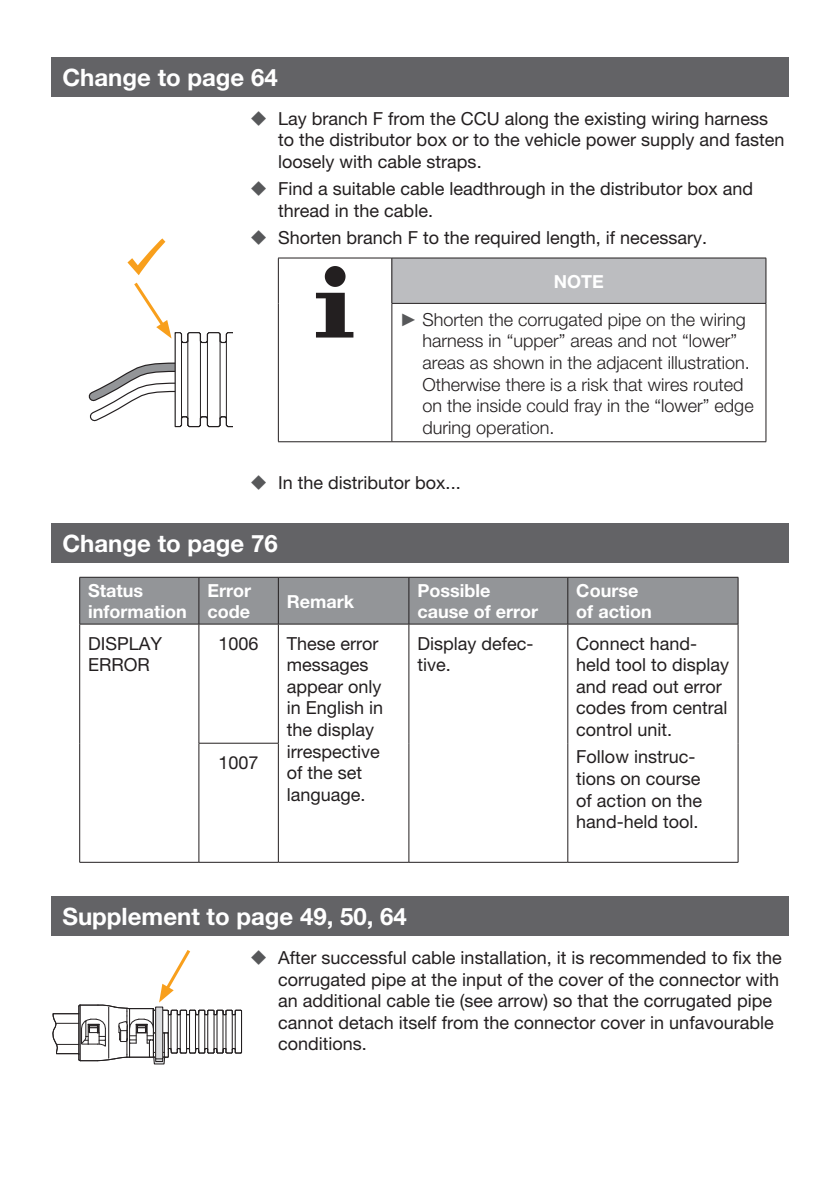
<style>
.page{position:relative;width:840px;height:1191px;background:#fff}
.page>*{position:absolute;margin:0;border:0;box-sizing:border-box;transform-origin:0 0}
.t1{font:700 24px "Helvetica Neue CELT";color:#fff}
.t2{font:18px/21.6px "Helvetica Neue CELT";color:#231f20}
.t3{font:300 18px/21.6px "Helvetica Neue CELT";color:#231f20}
.t4{font:700 18px/21.6px "Helvetica Neue CELT";color:#fff}
.s1{font-weight:700;color:#fff}
.s2{font-family:"Arial";font-weight:400;color:#57585a}
</style>
<div class="page">
<div style="left:80px;top:578px;width:657px;height:46px;background:#939598"></div>
<svg style="left:80px;top:625px;width:657px;height:237px"></svg>
<hr style="left:79px;top:577px;width:120px;height:1px;background:#231f20">
<hr style="left:79px;top:577px;width:1px;height:47px;background:#231f20">
<hr style="left:79px;top:624px;width:1px;height:119px;background:#231f20">
<hr style="left:198px;top:624px;width:1px;height:119px;background:#231f20">
<hr style="left:278px;top:624px;width:1px;height:119px;background:#231f20">
<hr style="left:408px;top:624px;width:1px;height:119px;background:#231f20">
<hr style="left:567px;top:624px;width:1px;height:119px;background:#231f20">
<hr style="left:737px;top:624px;width:1px;height:119px;background:#231f20">
<hr style="left:79px;top:743px;width:1px;height:119px;background:#231f20">
<hr style="left:198px;top:743px;width:80px;height:1px;background:#231f20">
<hr style="left:198px;top:743px;width:1px;height:119px;background:#231f20">
<hr style="left:278px;top:743px;width:1px;height:119px;background:#231f20">
<hr style="left:408px;top:743px;width:1px;height:119px;background:#231f20">
<hr style="left:567px;top:743px;width:1px;height:119px;background:#231f20">
<hr style="left:737px;top:743px;width:1px;height:119px;background:#231f20">
<hr style="left:199px;top:577px;width:79px;height:1px;background:#231f20">
<hr style="left:198px;top:577px;width:1px;height:47px;background:#231f20">
<hr style="left:79px;top:624px;width:120px;height:1px;background:#231f20">
<hr style="left:199px;top:624px;width:79px;height:1px;background:#231f20">
<hr style="left:278px;top:624px;width:130px;height:1px;background:#231f20">
<hr style="left:408px;top:624px;width:159px;height:1px;background:#231f20">
<hr style="left:567px;top:624px;width:171px;height:1px;background:#231f20">
<hr style="left:278px;top:577px;width:130px;height:1px;background:#231f20">
<hr style="left:278px;top:577px;width:1px;height:47px;background:#231f20">
<hr style="left:408px;top:577px;width:159px;height:1px;background:#231f20">
<hr style="left:408px;top:577px;width:1px;height:47px;background:#231f20">
<hr style="left:567px;top:577px;width:171px;height:1px;background:#231f20">
<hr style="left:567px;top:577px;width:1px;height:47px;background:#231f20">
<hr style="left:737px;top:577px;width:1px;height:47px;background:#231f20">
<hr style="left:79px;top:862px;width:120px;height:1px;background:#231f20">
<hr style="left:278px;top:862px;width:130px;height:1px;background:#231f20">
<hr style="left:408px;top:862px;width:159px;height:1px;background:#231f20">
<hr style="left:567px;top:862px;width:171px;height:1px;background:#231f20">
<hr style="left:199px;top:862px;width:79px;height:1px;background:#231f20">
<div style="left:51px;top:523px;width:737px;height:40px;background:#636366"></div>
<svg style="left:52px;top:950px;width:190px;height:115px"></svg>
<div style="left:51px;top:896px;width:737px;height:39px;background:#636366"></div>
<div style="left:51px;top:57px;width:737px;height:39px;background:#636366"></div>
<div style="left:391px;top:258px;width:374px;height:45px;background:#bcbdc0"></div>
<hr style="left:278px;top:258px;width:113px;height:1px;background:#231f20">
<hr style="left:278px;top:258px;width:1px;height:45px;background:#231f20">
<hr style="left:278px;top:303px;width:1px;height:138px;background:#231f20">
<hr style="left:278px;top:441px;width:113px;height:1px;background:#231f20">
<hr style="left:391px;top:304px;width:1px;height:137px;background:#231f20">
<hr style="left:765px;top:304px;width:1px;height:137px;background:#231f20">
<hr style="left:391px;top:441px;width:374px;height:1px;background:#231f20">
<hr style="left:391px;top:258px;width:374px;height:1px;background:#231f20">
<hr style="left:391px;top:258px;width:1px;height:45px;background:#231f20">
<hr style="left:765px;top:258px;width:1px;height:45px;background:#231f20">
<hr style="left:391px;top:303px;width:374px;height:1px;background:#231f20">
<svg style="left:324px;top:266px;width:21px;height:21px"></svg>
<svg style="left:316px;top:293px;width:37px;height:44px"></svg>
<svg style="left:88px;top:238px;width:144px;height:190px"></svg>
<h1 class="t1" style="left:62px;top:62px;width:217px">Change to page 64</h1>
<p class="t2" style="left:278px;top:108px;width:507px">Lay branch F from the CCU along the existing wiring harness to the distributor box or to the vehicle power supply and fasten loosely with cable straps.</p>
<p class="t2" style="left:278px;top:178px;width:476px">Find a suitable cable leadthrough in the distributor box and thread in the cable.</p>
<p class="t2" style="left:278px;top:227px;width:430px">Shorten branch F to the required length, if necessary.</p>
<p class="t3" style="left:399px;top:262px;width:347px;line-height:38px;text-indent:154px"><span class="s1">NOTE<br></span><span class="s2">►</span> Shorten the corrugated pipe on the wiring</p>
<p class="t3" style="left:422px;top:330px;width:332px">harness in “upper” areas and not “lower” areas as shown in the adjacent illustration.<br>Otherwise there is a risk that wires routed on the inside could fray in the “lower” edge during operation.</p>
<p class="t2" style="left:278px;top:471px;width:184px">In the distributor box...</p>
<h1 class="t1" style="left:62px;top:529px;width:217px">Change to page 76</h1>
<p class="t4" style="left:88px;top:580px;width:100px">Status information</p>
<p class="t4" style="left:207px;top:580px;width:45px">Error code</p>
<p class="t4" style="left:287px;top:590px;width:69px">Remark</p>
<p class="t4" style="left:417px;top:580px;width:122px">Possible cause of error</p>
<p class="t4" style="left:576px;top:580px;width:77px">Course of action</p>
<p class="t2" style="left:88px;top:632px;width:24px">Displa</p>
<p class="t2" style="left:150px;top:632px;width:13px">y</p>
<p class="t2" style="left:88px;top:654px;width:63px">ERROR</p>
<p class="t2" style="left:218px;top:632px;width:42px">1006</p>
<p class="t2" style="left:287px;top:632px;width:98px">These error messages appear only in English in the display irrespective of the set language.</p>
<p class="t2" style="left:417px;top:632px;width:118px">Display defec&shy;tive.</p>
<p class="t2" style="left:576px;top:632px;width:154px">Connect hand&shy;held tool to display and read out error codes from central control unit.</p>
<p class="t2" style="left:576px;top:746px;width:127px">Follow instruc&shy;tions on course of action on the hand-held tool.</p>
<p class="t2" style="left:218px;top:751px;width:42px">1007</p>
<h1 class="t1" style="left:62px;top:901px;width:346px">Supplement to page 49, 50, 64</h1>
<p class="t2" style="left:278px;top:947px;width:505px">After successful cable installation, it is recommended to fix the corrugated pipe at the input of the cover of the connector with an additional cable tie (see arrow) so that the corrugated pipe cannot detach itself from the connector cover in unfavourable conditions.</p>
</div>
